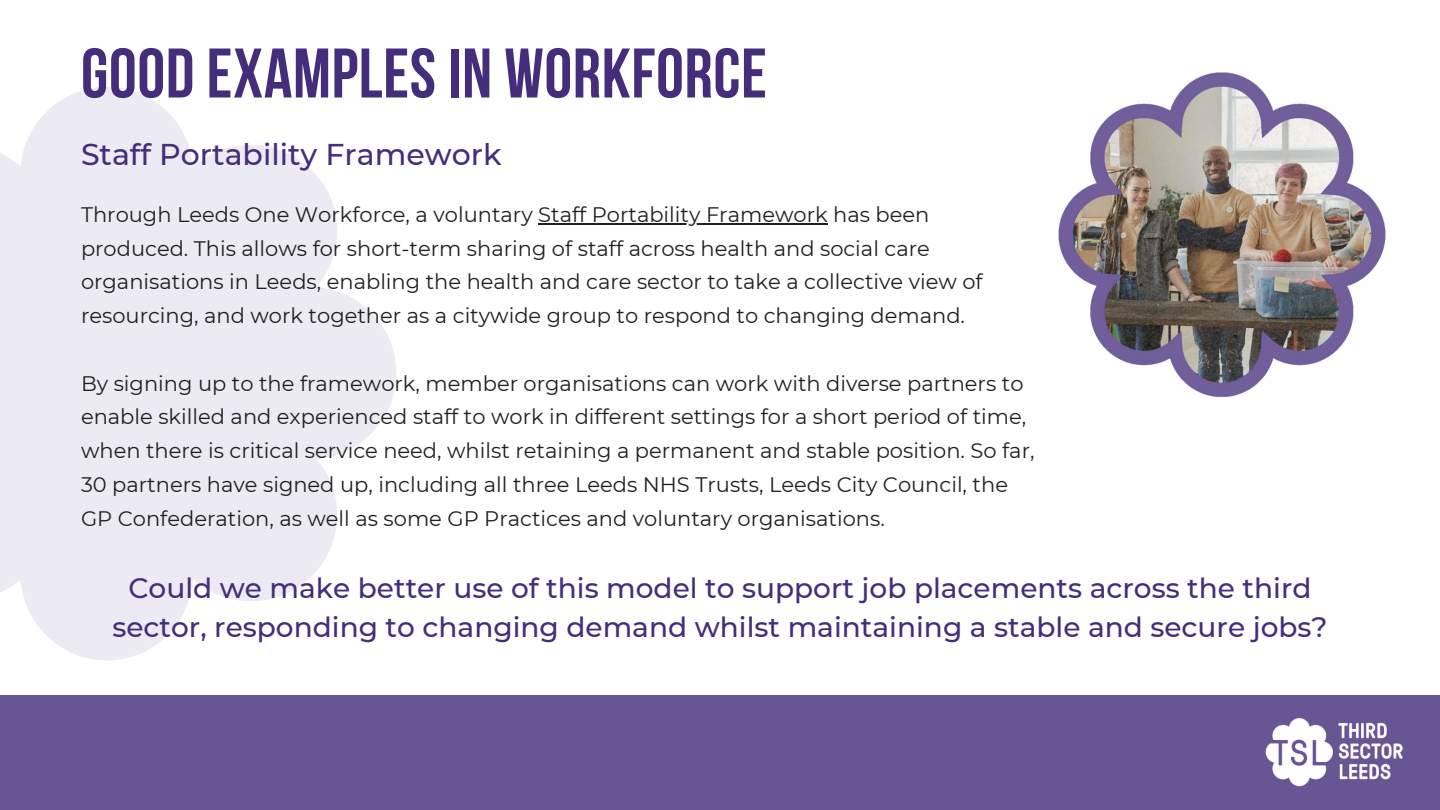
<style>
.page{position:relative;width:1440px;height:810px;background:#fff}
.page>*{position:absolute;margin:0;border:0;box-sizing:border-box;transform-origin:0 0}
.t1{font:70px "Bebas Neue Cyrillic";letter-spacing:.01em;color:#442d7b}
.t2{font:500 30px "Montserrat";color:#442d7b}
.t3{font:500 28px/39px "Montserrat";color:#442d7b;text-align:center}
.t4{font:21px/33.8px "Montserrat";color:#231f1f}
</style>
<div class="page">
<svg style="left:0;top:87px;width:396px;height:573px;fill:#eceaf2"></svg>
<div style="left:0;top:695px;width:1440px;height:115px;background:#675594"></div>
<img style="left:1265px;top:718px;width:138px;height:69px">
<img style="left:1058px;top:72px;width:328px;height:326px">
<hr style="left:538px;top:223px;width:290px;height:2px;background:#231f1f">
<h1 class="t1" style="left:81px;top:35px;width:687px">GOOD EXAMPLES IN WORKFORCE</h1>
<h2 class="t2" style="left:81px;top:133px;width:422px">Staff Portability Framework</h2>
<p class="t4" style="left:81px;top:197px;width:903px">Through Leeds One Workforce, a voluntary Staff Portability Framework has been produced. This allows for short-term sharing of staff across health and social care organisations in Leeds, enabling the health and care sector to take a collective view of resourcing, and work together as a citywide group to respond to changing demand.</p>
<p class="t4" style="left:81px;top:366px;width:955px">By signing up to the framework, member organisations can work with diverse partners to enable skilled and experienced staff to work in different settings for a short period of time, when there is critical service need, whilst retaining a permanent and stable position. So far, 30 partners have signed up, including all three Leeds NHS Trusts, Leeds City Council, the GP Confederation, as well as some GP Practices and voluntary organisations.</p>
<h3 class="t3" style="left:112px;top:567px;width:1217px">Could we make better use of this model to support job placements across the third sector, responding to changing demand whilst maintaining a stable and secure jobs?</h3>
</div>
